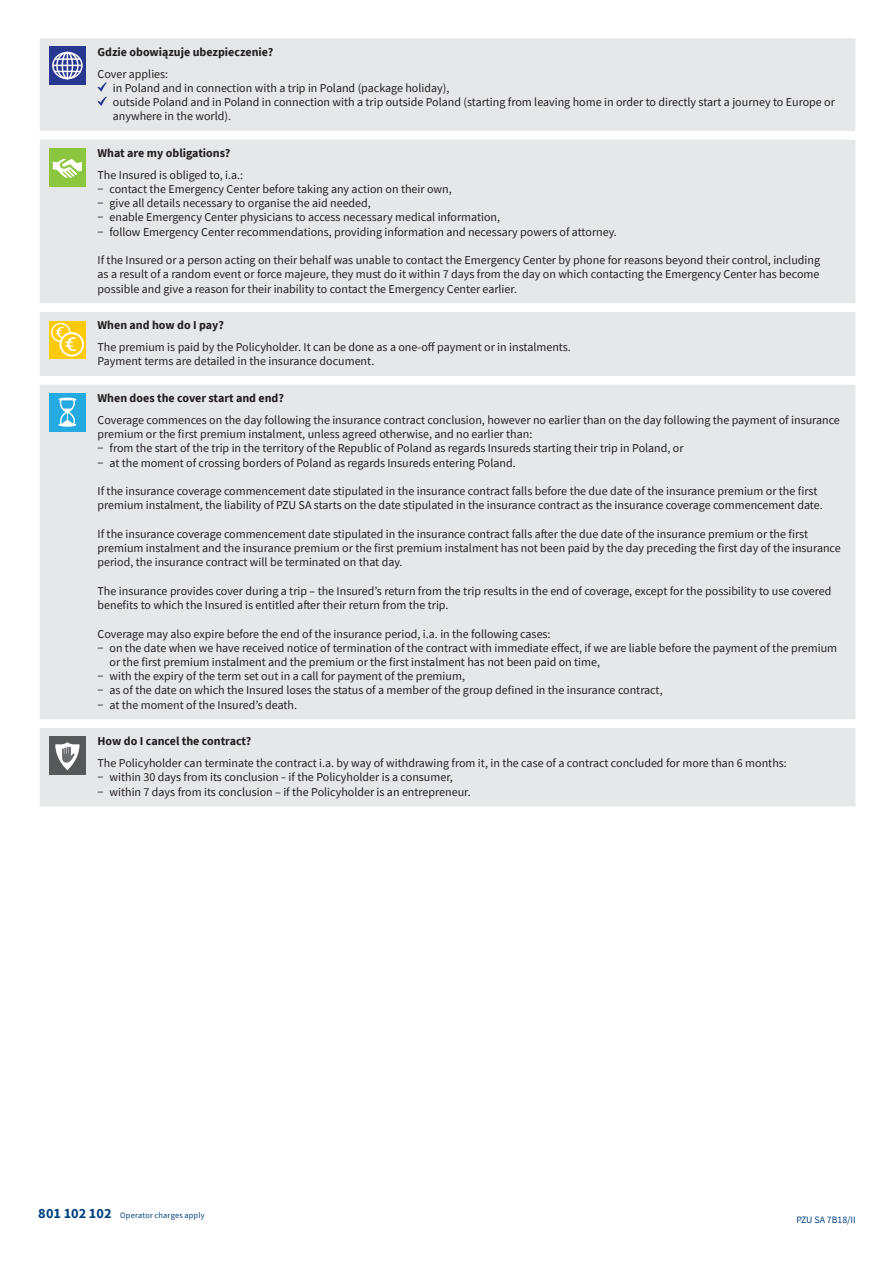
<style>
.page{position:relative;width:893px;height:1263px;background:#fff}
.page>*{position:absolute;margin:0;border:0;box-sizing:border-box;transform-origin:0 0}
.t1{font:12px/14.2px "Source Sans Pro";color:#231f20}
.t2{font:700 12px "Source Sans Pro";color:#231f20}
.t3{font:9.75px "Source Sans Pro";color:#014081}
.t4{font:8.25px "Source Sans Pro";letter-spacing:.025em;color:#014081}
.s1{font-weight:700;font-size:14.25px}
</style>
<div class="page">
<div style="left:40px;top:38px;width:815px;height:768px;background:#e6e7e9"></div>
<div style="left:40px;top:131px;width:815px;height:597px;background:#e6e7e9"></div>
<div style="left:49px;top:47px;width:37px;height:38px;background:#283890"></div>
<div style="left:52px;top:52px;width:31px;height:27px;border:1px solid #fff;border-radius:50%"></div>
<div style="left:56px;top:52px;width:23px;height:27px;border:1px solid #fff;border-radius:50%"></div>
<div style="left:62px;top:52px;width:11px;height:27px;border:1px solid #fff;border-radius:50%"></div>
<svg style="left:53px;top:53px;width:29px;height:26px"></svg>
<svg style="left:98px;top:82px;width:9px;height:24px"></svg>
<div style="left:49px;top:148px;width:37px;height:38px;background:#8bc63e"></div>
<svg style="left:53px;top:158px;width:29px;height:20px"></svg>
<div style="left:49px;top:321px;width:37px;height:38px;background:#feca0a"></div>
<svg style="left:52px;top:323px;width:18px;height:18px"></svg>
<div style="left:51px;top:323px;width:19px;height:19px;border:1px solid #fff;border-radius:50%"></div>
<svg style="left:61px;top:333px;width:22px;height:23px"></svg>
<div style="left:60px;top:332px;width:24px;height:25px;border:2px solid #fff;border-radius:50%"></div>
<svg style="left:55px;top:326px;width:22px;height:26px"></svg>
<div style="left:49px;top:393px;width:37px;height:38px;background:#24aae1"></div>
<svg style="left:59px;top:398px;width:17px;height:29px"></svg>
<div style="left:49px;top:736px;width:37px;height:39px;background:#57585a"></div>
<svg style="left:55px;top:742px;width:25px;height:28px"></svg>
<p class="t2" style="left:98px;top:44px;width:177px">Gdzie obowiązuje ubezpieczenie?</p>
<p class="t1" style="left:113px;top:66px;width:723px;text-indent:-15px">Cover applies:<br>in Poland and in connection with a trip in Poland (package holiday),<br>outside Poland and in Poland in connection with a trip outside Poland (starting from leaving home in order to directly start a journey to Europe or anywhere in the world).</p>
<p class="t2" style="left:98px;top:145px;width:134px">What are my obligations?</p>
<p class="t1" style="left:98px;top:167px;width:521px">The Insured is obliged to, i.a.:<br>− contact the Emergency Center before taking any action on their own,<br>− give all details necessary to organise the aid needed,<br>− enable Emergency Center physicians to access necessary medical information,<br>− follow Emergency Center recommendations, providing information and necessary powers of attorney.</p>
<p class="t1" style="left:98px;top:253px;width:724px;text-align:justify">If the Insured or a person acting on their behalf was unable to contact the Emergency Center by phone for reasons beyond their control, including as a result of a random event or force majeure, they must do it within 7 days from the day on which contacting the Emergency Center has become possible and give a reason for their inability to contact the Emergency Center earlier.</p>
<p class="t2" style="left:98px;top:317px;width:128px">When and how do I pay?</p>
<p class="t1" style="left:98px;top:340px;width:475px">The premium is paid by the Policyholder. It can be done as a one-off payment or in instalments.<br>Payment terms are detailed in the insurance document.</p>
<p class="t2" style="left:98px;top:390px;width:188px">When does the cover start and end?</p>
<p class="t1" style="left:98px;top:413px;width:744px">Coverage commences on the day following the insurance contract conclusion, however no earlier than on the day following the payment of insurance premium or the first premium instalment, unless agreed otherwise, and no earlier than:<br>− from the start of the trip in the territory of the Republic of Poland as regards Insureds starting their trip in Poland, or<br>− at the moment of crossing borders of Poland as regards Insureds entering Poland.</p>
<p class="t1" style="left:98px;top:484px;width:727px">If the insurance coverage commencement date stipulated in the insurance contract falls before the due date of the insurance premium or the first premium instalment, the liability of PZU SA starts on the date stipulated in the insurance contract as the insurance coverage commencement date.</p>
<p class="t1" style="left:98px;top:527px;width:745px">If the insurance coverage commencement date stipulated in the insurance contract falls after the due date of the insurance premium or the first premium instalment and the insurance premium or the first premium instalment has not been paid by the day preceding the first day of the insurance period, the insurance contract will be terminated on that day.</p>
<p class="t1" style="left:98px;top:583px;width:735px">The insurance provides cover during a trip – the Insured’s return from the trip results in the end of coverage, except for the possibility to use covered benefits to which the Insured is entitled after their return from the trip.</p>
<p class="t1" style="left:98px;top:626px;width:455px">Coverage may also expire before the end of the insurance period, i.a. in the following cases:</p>
<p class="t1" style="left:98px;top:640px;width:741px">− on the date when we have received notice of termination of the contract with immediate effect, if we are liable before the payment of the premium</p>
<p class="t1" style="left:110px;top:655px;width:492px">or the first premium instalment and the premium or the first instalment has not been paid on time,</p>
<p class="t1" style="left:98px;top:669px;width:369px">− with the expiry of the term set out in a call for payment of the premium,</p>
<p class="t1" style="left:98px;top:683px;width:567px">− as of the date on which the Insured loses the status of a member of the group defined in the insurance contract,</p>
<p class="t1" style="left:98px;top:697px;width:201px">− at the moment of the Insured’s death.</p>
<p class="t2" style="left:98px;top:733px;width:155px">How do I cancel the contract?</p>
<p class="t1" style="left:98px;top:756px;width:691px">The Policyholder can terminate the contract i.a. by way of withdrawing from it, in the case of a contract concluded for more than 6 months: − within 30 days from its conclusion – if the Policyholder is a consumer,<br>− within 7 days from its conclusion – if the Policyholder is an entrepreneur.</p>
<p class="t4" style="left:38px;top:1209px;width:168px"><span class="s1">801 102 102</span> Operator charges apply</p>
<p class="t3" style="left:796px;top:1213px;width:61px">PZU SA 7B18/II</p>
</div>
